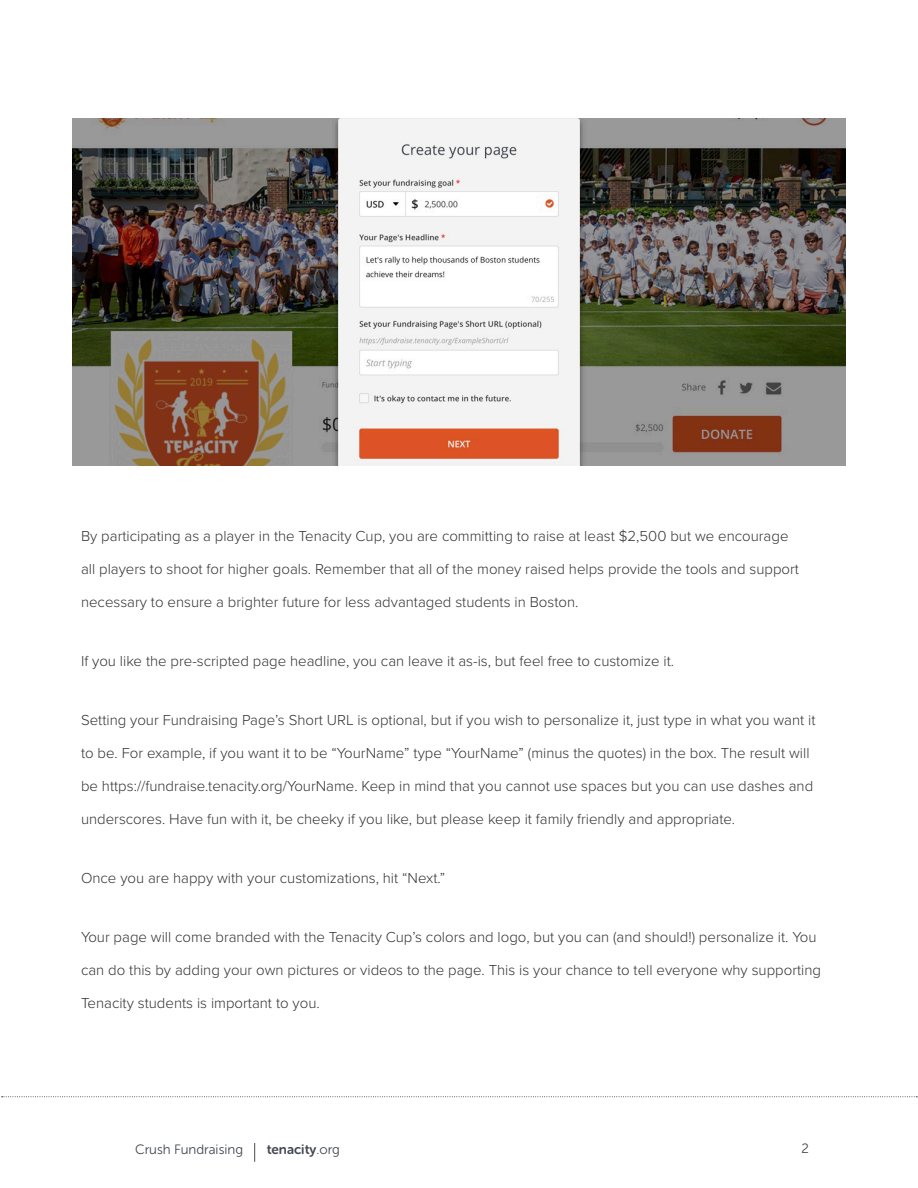
<style>
.page{position:relative;width:918px;height:1188px;background:#fff}
.page>*{position:absolute;margin:0;border:0;box-sizing:border-box;transform-origin:0 0}
.t1{font:300 15px "Proxima Nova";color:#323332}
.t2{font:13.5px "Museo Sans Rounded 300";color:#434953}
.t3{font:13.5px "Museo Sans Rounded 700";color:#434953}
.s1{font-family:"Museo Sans Rounded 300"}
</style>
<div class="page">
<svg style="left:254px;top:1143px;width:1px;height:19px"></svg>
<svg style="left:2px;top:1096px;width:915px;height:1px"></svg>
<img style="left:73px;top:119px;width:772px;height:346px">
<p class="t1" style="left:81px;top:525px;width:709px">By participating as a player in the Tenacity Cup, you are committing to raise at least $2,500 but we encourage</p>
<p class="t1" style="left:81px;top:558px;width:720px">all players to shoot for higher goals. Remember that all of the money raised helps provide the tools and support</p>
<p class="t1" style="left:81px;top:591px;width:499px">necessary to ensure a brighter future for less advantaged students in Boston.</p>
<p class="t1" style="left:81px;top:650px;width:595px">If you like the pre-scripted page headline, you can leave it as-is, but feel free to customize it.</p>
<p class="t1" style="left:81px;top:709px;width:736px">Setting your Fundraising Page’s Short URL is optional, but if you wish to personalize it, just type in what you want it</p>
<p class="t1" style="left:81px;top:742px;width:730px">to be. For example, if you want it to be “YourName” type “YourName” (minus the quotes) in the box. The result will</p>
<p class="t1" style="left:81px;top:775px;width:734px">be https://fundraise.tenacity.org/YourName. Keep in mind that you cannot use spaces but you can use dashes and</p>
<p class="t1" style="left:81px;top:808px;width:656px">underscores. Have fun with it, be cheeky if you like, but please keep it family friendly and appropriate.</p>
<p class="t1" style="left:81px;top:867px;width:366px">Once you are happy with your customizations, hit “Next.”</p>
<p class="t1" style="left:81px;top:926px;width:737px">Your page will come branded with the Tenacity Cup’s colors and logo, but you can (and should!) personalize it. You</p>
<p class="t1" style="left:81px;top:959px;width:742px">can do this by adding your own pictures or videos to the page. This is your chance to tell everyone why supporting</p>
<p class="t1" style="left:81px;top:992px;width:240px">Tenacity students is important to you.</p>
<p class="t2" style="left:135px;top:1142px;width:109px">Crush Fundraising</p>
<p class="t3" style="left:267px;top:1142px;width:75px">tenacity<span class="s1">.org</span></p>
<p class="t2" style="left:801px;top:1141px;width:9px">2</p>
</div>
